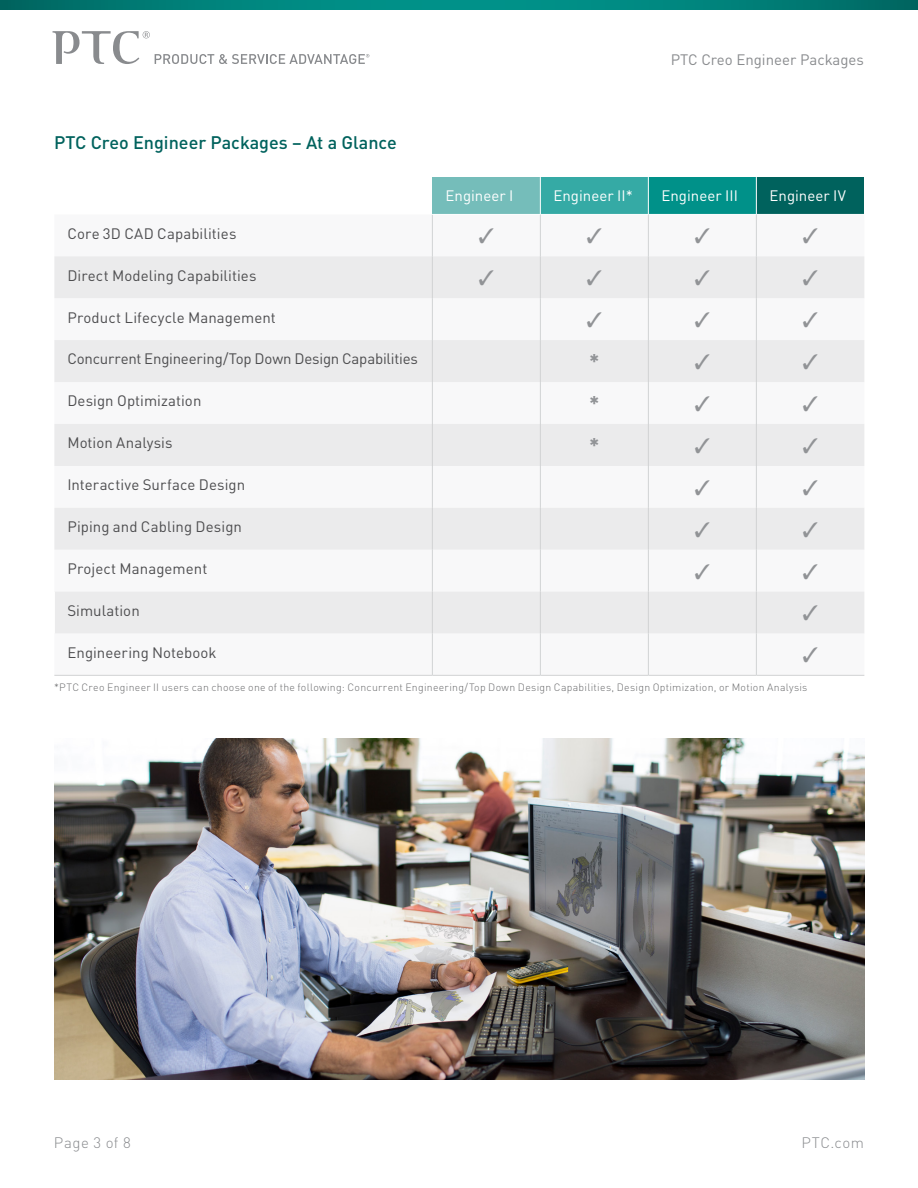
<style>
.page{position:relative;width:918px;height:1188px;background:#fff}
.page>*{position:absolute;margin:0;border:0;box-sizing:border-box;transform-origin:0 0}
.t1{font:700 21px "DIN Pro";color:#919396}
.t2{font:500 18px "DIN Pro";color:#00625d}
.t3{font:15px "DIN Pro";letter-spacing:.005em;color:#4d4d4f}
.t4{font:15px "DIN Pro";letter-spacing:-.015em;color:#4d4d4f}
.t5{font:15px "DIN Pro";letter-spacing:.005em;color:#fff}
.t6{font:15px "DIN Pro";color:#898b8e}
.t7{font:300 15px "DIN Pro";letter-spacing:.03em;color:#898b8e}
.t8{font:300 10.5px "DIN Pro";letter-spacing:.025em;color:#696a6c}
</style>
<div class="page">
<svg style="left:53px;top:31px;width:316px;height:33px"></svg>
<svg style="left:0;top:0;width:918px;height:10px;background:#00817a"></svg>
<div style="left:432px;top:177px;width:108px;height:37px;background:#75bdba"></div>
<div style="left:540px;top:177px;width:108px;height:37px;background:#35aaa5"></div>
<div style="left:648px;top:177px;width:108px;height:37px;background:#009189"></div>
<div style="left:756px;top:177px;width:108px;height:37px;background:#00625d"></div>
<svg style="left:55px;top:215px;width:809px;height:460px"></svg>
<svg style="left:54px;top:256px;width:810px;height:377px;fill:#ebebec"></svg>
<hr style="left:540px;top:177px;width:1px;height:37px;background:#fff">
<hr style="left:648px;top:177px;width:1px;height:37px;background:#fff">
<hr style="left:756px;top:177px;width:1px;height:37px;background:#fff">
<hr style="left:432px;top:215px;width:1px;height:41px;background:#d1d3d4">
<hr style="left:540px;top:215px;width:1px;height:41px;background:#d1d3d4">
<hr style="left:648px;top:215px;width:1px;height:41px;background:#d1d3d4">
<hr style="left:756px;top:215px;width:1px;height:41px;background:#d1d3d4">
<hr style="left:432px;top:256px;width:1px;height:42px;background:#d1d3d4">
<hr style="left:540px;top:256px;width:1px;height:42px;background:#d1d3d4">
<hr style="left:648px;top:256px;width:1px;height:42px;background:#d1d3d4">
<hr style="left:756px;top:256px;width:1px;height:42px;background:#d1d3d4">
<hr style="left:432px;top:298px;width:1px;height:42px;background:#d1d3d4">
<hr style="left:540px;top:298px;width:1px;height:42px;background:#d1d3d4">
<hr style="left:648px;top:298px;width:1px;height:42px;background:#d1d3d4">
<hr style="left:756px;top:298px;width:1px;height:42px;background:#d1d3d4">
<hr style="left:432px;top:340px;width:1px;height:42px;background:#d1d3d4">
<hr style="left:540px;top:340px;width:1px;height:42px;background:#d1d3d4">
<hr style="left:648px;top:340px;width:1px;height:42px;background:#d1d3d4">
<hr style="left:756px;top:340px;width:1px;height:42px;background:#d1d3d4">
<hr style="left:432px;top:382px;width:1px;height:42px;background:#d1d3d4">
<hr style="left:540px;top:382px;width:1px;height:42px;background:#d1d3d4">
<hr style="left:648px;top:382px;width:1px;height:42px;background:#d1d3d4">
<hr style="left:756px;top:382px;width:1px;height:42px;background:#d1d3d4">
<hr style="left:432px;top:424px;width:1px;height:42px;background:#d1d3d4">
<hr style="left:540px;top:424px;width:1px;height:42px;background:#d1d3d4">
<hr style="left:648px;top:424px;width:1px;height:42px;background:#d1d3d4">
<hr style="left:756px;top:424px;width:1px;height:42px;background:#d1d3d4">
<hr style="left:432px;top:466px;width:1px;height:42px;background:#d1d3d4">
<hr style="left:540px;top:466px;width:1px;height:42px;background:#d1d3d4">
<hr style="left:648px;top:466px;width:1px;height:42px;background:#d1d3d4">
<hr style="left:756px;top:466px;width:1px;height:42px;background:#d1d3d4">
<hr style="left:432px;top:508px;width:1px;height:42px;background:#d1d3d4">
<hr style="left:540px;top:508px;width:1px;height:42px;background:#d1d3d4">
<hr style="left:648px;top:508px;width:1px;height:42px;background:#d1d3d4">
<hr style="left:756px;top:508px;width:1px;height:42px;background:#d1d3d4">
<hr style="left:432px;top:550px;width:1px;height:42px;background:#d1d3d4">
<hr style="left:540px;top:550px;width:1px;height:42px;background:#d1d3d4">
<hr style="left:648px;top:550px;width:1px;height:42px;background:#d1d3d4">
<hr style="left:756px;top:550px;width:1px;height:42px;background:#d1d3d4">
<hr style="left:54px;top:592px;width:1px;height:41px;background:#fff">
<hr style="left:432px;top:592px;width:1px;height:41px;background:#d1d3d4">
<hr style="left:540px;top:592px;width:1px;height:41px;background:#d1d3d4">
<hr style="left:648px;top:592px;width:1px;height:41px;background:#d1d3d4">
<hr style="left:756px;top:592px;width:1px;height:41px;background:#d1d3d4">
<hr style="left:432px;top:633px;width:1px;height:42px;background:#d1d3d4">
<hr style="left:540px;top:633px;width:1px;height:42px;background:#d1d3d4">
<hr style="left:648px;top:633px;width:1px;height:42px;background:#d1d3d4">
<hr style="left:756px;top:633px;width:1px;height:42px;background:#d1d3d4">
<hr style="left:54px;top:675px;width:378px;height:1px;background:#d1d3d4">
<hr style="left:432px;top:675px;width:108px;height:1px;background:#d1d3d4">
<hr style="left:540px;top:675px;width:108px;height:1px;background:#d1d3d4">
<hr style="left:648px;top:675px;width:108px;height:1px;background:#d1d3d4">
<hr style="left:756px;top:675px;width:108px;height:1px;background:#d1d3d4">
<img style="left:54px;top:738px;width:810px;height:342px">
<svg style="left:479px;top:228px;width:15px;height:16px"></svg>
<svg style="left:587px;top:228px;width:15px;height:16px"></svg>
<svg style="left:695px;top:228px;width:15px;height:16px"></svg>
<svg style="left:803px;top:228px;width:15px;height:16px"></svg>
<svg style="left:479px;top:270px;width:15px;height:15px"></svg>
<svg style="left:587px;top:270px;width:15px;height:15px"></svg>
<svg style="left:695px;top:270px;width:15px;height:15px"></svg>
<svg style="left:803px;top:270px;width:15px;height:15px"></svg>
<svg style="left:587px;top:312px;width:15px;height:15px"></svg>
<svg style="left:695px;top:312px;width:15px;height:15px"></svg>
<svg style="left:803px;top:312px;width:15px;height:15px"></svg>
<svg style="left:695px;top:354px;width:15px;height:15px"></svg>
<svg style="left:803px;top:354px;width:15px;height:15px"></svg>
<svg style="left:695px;top:396px;width:15px;height:15px"></svg>
<svg style="left:803px;top:396px;width:15px;height:15px"></svg>
<svg style="left:695px;top:438px;width:15px;height:15px"></svg>
<svg style="left:803px;top:438px;width:15px;height:15px"></svg>
<svg style="left:695px;top:480px;width:15px;height:15px"></svg>
<svg style="left:803px;top:480px;width:15px;height:15px"></svg>
<svg style="left:695px;top:522px;width:15px;height:15px"></svg>
<svg style="left:803px;top:522px;width:15px;height:15px"></svg>
<svg style="left:695px;top:564px;width:15px;height:15px"></svg>
<svg style="left:803px;top:564px;width:15px;height:15px"></svg>
<svg style="left:803px;top:605px;width:15px;height:16px"></svg>
<svg style="left:803px;top:647px;width:15px;height:16px"></svg>
<p class="t2" style="left:54px;top:127px;width:344px">PTC Creo Engineer Packages – At a Glance</p>
<p class="t6" style="left:671px;top:48px;width:195px">PTC Creo Engineer Packages</p>
<p class="t5" style="left:445px;top:184px;width:70px">Engineer I</p>
<p class="t5" style="left:553px;top:184px;width:81px">Engineer II*</p>
<p class="t5" style="left:661px;top:184px;width:78px">Engineer III</p>
<p class="t5" style="left:769px;top:184px;width:78px">Engineer IV</p>
<p class="t3" style="left:67px;top:222px;width:171px">Core 3D CAD Capabilities</p>
<p class="t3" style="left:67px;top:264px;width:191px">Direct Modeling Capabilities</p>
<p class="t3" style="left:67px;top:305px;width:210px">Product Lifecycle Management</p>
<p class="t4" style="left:67px;top:347px;width:352px">Concurrent Engineering/Top Down Design Capabilities</p>
<h1 class="t1" style="left:589px;top:344px;width:12px">*</h1>
<p class="t3" style="left:67px;top:389px;width:136px">Design Optimization</p>
<h1 class="t1" style="left:589px;top:386px;width:12px">*</h1>
<p class="t3" style="left:67px;top:431px;width:107px">Motion Analysis</p>
<h1 class="t1" style="left:589px;top:428px;width:12px">*</h1>
<p class="t3" style="left:67px;top:473px;width:179px">Interactive Surface Design</p>
<p class="t3" style="left:67px;top:515px;width:176px">Piping and Cabling Design</p>
<p class="t3" style="left:67px;top:557px;width:141px">Project Management</p>
<p class="t3" style="left:67px;top:599px;width:74px">Simulation</p>
<p class="t3" style="left:67px;top:641px;width:151px">Engineering Notebook</p>
<p class="t8" style="left:54px;top:679px;width:755px">*PTC Creo Engineer II users can choose one of the following: Concurrent Engineering/Top Down Design Capabilities, Design Optimization, or Motion Analysis</p>
<p class="t7" style="left:54px;top:1131px;width:78px">Page 3 of 8</p>
<p class="t7" style="left:802px;top:1131px;width:64px">PTC.com</p>
</div>
